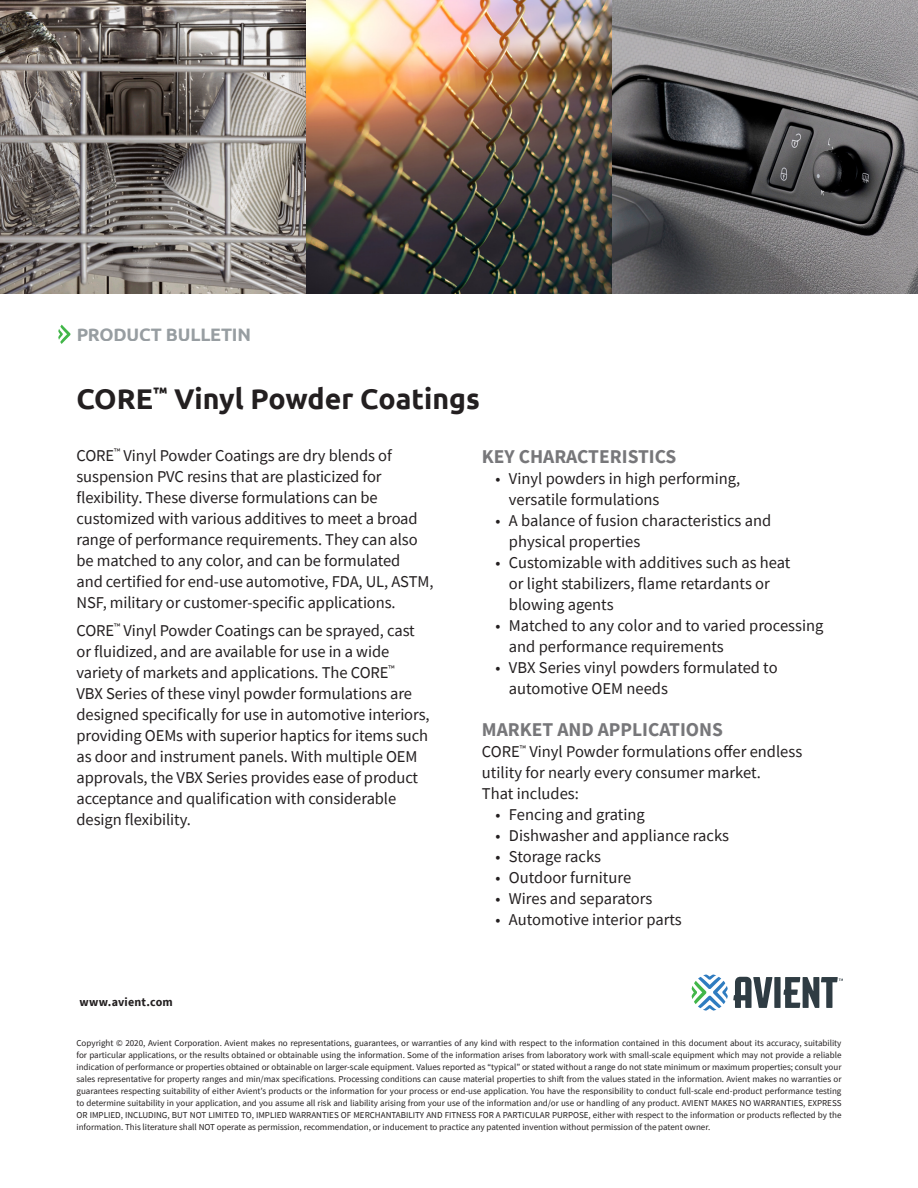
<style>
.page{position:relative;width:918px;height:1188px;background:#fff}
.page>*{position:absolute;margin:0;border:0;box-sizing:border-box;transform-origin:0 0}
.t1{font:700 28.5px "Ubuntu";color:#231f20}
.bullets1{font:700 19.5px "Source Sans Pro";color:#77777a}
.t2{font:700 18px "Ubuntu";letter-spacing:-.01em;color:#2f3c43}
.bullets1-2{font:16.5px/21px "Source Sans Pro";letter-spacing:-.005em;color:#231f20}
.sub_sub{font:700 12px "Source Sans Pro";letter-spacing:.015em;color:#231f20}
.t3{font:9px/12px "Source Sans Pro";color:#231f20;text-align:justify}
</style>
<div class="page">
<img style="left:0;top:0;width:918px;height:293px">
<svg style="left:692px;top:975px;width:151px;height:36px"></svg>
<svg style="left:58px;top:325px;width:13px;height:19px"></svg>
<h3 class="t2" style="left:76px;top:323px;width:176px">PRODUCT BULLETIN</h3>
<p class="t1" style="left:76px;top:381px;width:405px">CORE<sup>™</sup> Vinyl Powder Coatings</p>
<p class="bullets1-2" style="left:76px;top:445px;width:359px">CORE<sup>™</sup> Vinyl Powder Coatings are dry blends of suspension PVC resins that are plasticized for flexibility. These diverse formulations can be customized with various additives to meet a broad range of performance requirements. They can also be matched to any color, and can be formulated<br>and certified for end-use automotive, FDA, UL, ASTM, NSF, military or customer-specific applications.</p>
<p class="bullets1-2" style="left:76px;top:619px;width:355px">CORE<sup>™</sup> Vinyl Powder Coatings can be sprayed, cast or fluidized, and are available for use in a wide variety of markets and applications. The CORE<sup>™<br></sup>VBX Series of these vinyl powder formulations are designed specifically for use in automotive interiors, providing OEMs with superior haptics for items such as door and instrument panels. With multiple OEM approvals, the VBX Series provides ease of product acceptance and qualification with considerable design flexibility.</p>
<p class="bullets1" style="left:482px;top:443px;width:196px">KEY CHARACTERISTICS</p>
<p class="bullets1-2" style="left:509px;top:468px;width:233px;text-indent:-14px">• Vinyl powders in high performing, versatile formulations</p>
<p class="bullets1-2" style="left:509px;top:510px;width:264px;text-indent:-14px">• A balance of fusion characteristics and physical properties</p>
<p class="bullets1-2" style="left:509px;top:552px;width:283px;text-indent:-14px">• Customizable with additives such as heat or light stabilizers, flame retardants or blowing agents</p>
<p class="bullets1-2" style="left:509px;top:615px;width:316px;text-indent:-14px">• Matched to any color and to varied processing and performance requirements</p>
<p class="bullets1-2" style="left:509px;top:657px;width:270px;text-indent:-14px">• VBX Series vinyl powders formulated to automotive OEM needs</p>
<p class="bullets1" style="left:482px;top:716px;width:243px">MARKET AND APPLICATIONS</p>
<p class="bullets1-2" style="left:482px;top:741px;width:322px">CORE<sup>™</sup> Vinyl Powder formulations offer endless utility for nearly every consumer market.<br>That includes:</p>
<p class="bullets1-2" style="left:495px;top:804px;width:151px">• Fencing and grating</p>
<p class="bullets1-2" style="left:495px;top:825px;width:235px">• Dishwasher and appliance racks</p>
<p class="bullets1-2" style="left:495px;top:846px;width:107px">• Storage racks</p>
<p class="bullets1-2" style="left:495px;top:867px;width:137px">• Outdoor furniture</p>
<p class="bullets1-2" style="left:495px;top:888px;width:158px">• Wires and separators</p>
<p class="bullets1-2" style="left:495px;top:909px;width:188px">• Automotive interior parts</p>
<p class="sub_sub" style="left:80px;top:994px;width:95px">www.avient.com</p>
<p class="t3" style="left:76px;top:1037px;width:767px">Copyright © 2020, Avient Corporation. Avient makes no representations, guarantees, or warranties of any kind with respect to the information contained in this document about its accuracy, suitability for particular applications, or the results obtained or obtainable using the information. Some of the information arises from laboratory work with small-scale equipment which may not provide a reliable indication of performance or properties obtained or obtainable on larger-scale equipment. Values reported as “typical” or stated without a range do not state minimum or maximum properties; consult your sales representative for property ranges and min/max specifications. Processing conditions can cause material properties to shift from the values stated in the information. Avient makes no warranties or guarantees respecting suitability of either Avient’s products or the information for your process or end-use application. You have the responsibility to conduct full-scale end-product performance testing to determine suitability in your application, and you assume all risk and liability arising from your use of the information and/or use or handling of any product. AVIENT MAKES NO WARRANTIES, EXPRESS OR IMPLIED, INCLUDING, BUT NOT LIMITED TO, IMPLIED WARRANTIES OF MERCHANTABILITY AND FITNESS FOR A PARTICULAR PURPOSE, either with respect to the information or products reflected by the information. This literature shall NOT operate as permission, recommendation, or inducement to practice any patented invention without permission of the patent owner.</p>
</div>
